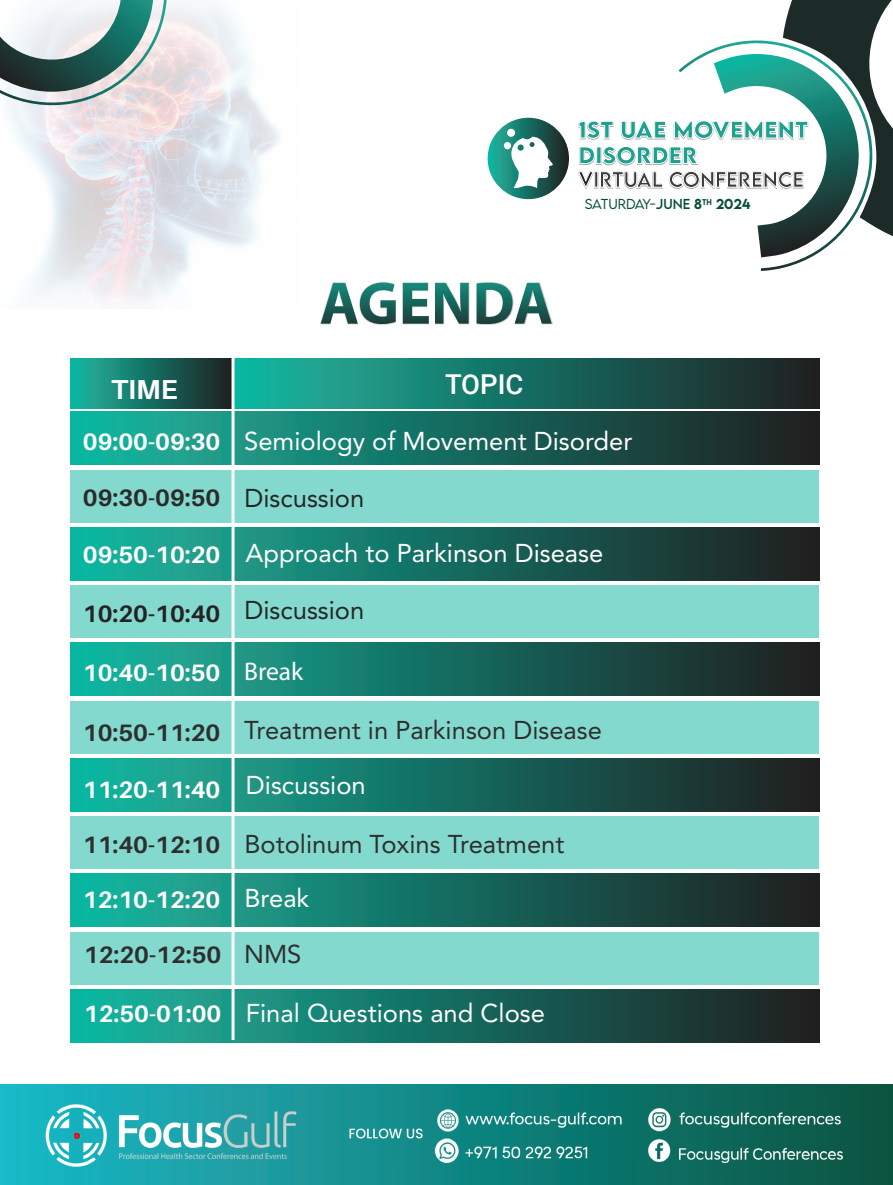
<style>
.page{position:relative;width:893px;height:1185px;background:#fff}
.page>*{position:absolute;margin:0;border:0;box-sizing:border-box;transform-origin:0 0}
.t1{font:500 27.45px "Roboto";color:#fff}
.t2{font:700 27.45px "Aileron";color:#fff}
.t3{font:25.65px "Avenir LT Std";color:#fff}
.t4{font:25.65px "Avenir LT Std";color:#2e2f2f}
.t5{font:25.65px "Avenir LT Std";color:#252626}
.t6{font:25.65px "Myriad Pro";color:#fff}
.t7{font:700 23.7px "Aileron";color:#fff}
.t8{font:700 23.7px "Aileron";color:#2e2f2f}
.t9{font:700 23.7px "Aileron";color:#2b2b2b}
.t10{font:700 23.7px "Aileron";color:#242424}
.t11{font:700 21.3px/25.5px "LEMONMILK";color:#1ea18e}
.t12{font:500 19.65px "LEMONMILK";color:#3d3d3c}
.t13{font:300 12.75px "LEMONMILK";letter-spacing:-.04em;color:#084f36}
.s1{color:#1f2725}
.s2{font-weight:400}
.s3{font-weight:500}
</style>
<div class="page">
<img style="left:8px;top:5px;width:272px;height:296px">
<svg style="left:0;top:0;width:167px;height:108px"></svg>
<svg style="left:578px;top:0;width:315px;height:257px"></svg>
<svg style="left:488px;top:118px;width:81px;height:81px"></svg>
<svg style="left:510px;top:137px;width:43px;height:52px"></svg>
<div style="left:507px;top:129px;width:8px;height:8px;background:#fff;border-radius:50%"></div>
<div style="left:504px;top:142px;width:7px;height:7px;background:#fff;border-radius:50%"></div>
<img style="left:320px;top:282px;width:233px;height:43px">
<svg style="left:321px;top:283px;width:75px;height:41px"></svg>
<svg style="left:403px;top:283px;width:26px;height:41px"></svg>
<svg style="left:435px;top:283px;width:34px;height:41px"></svg>
<svg style="left:477px;top:283px;width:75px;height:41px"></svg>
<div style="left:71px;top:412px;width:748px;height:53px;background:linear-gradient(to right,#16baa3,#1b1f1e)"></div>
<div style="left:71px;top:527px;width:748px;height:53px;background:linear-gradient(to right,#16baa3,#1b1f1e)"></div>
<div style="left:71px;top:470px;width:748px;height:52px;background:#84d9ce"></div>
<div style="left:71px;top:643px;width:748px;height:52px;background:linear-gradient(to right,#16baa3,#1b1f1e)"></div>
<div style="left:71px;top:585px;width:748px;height:53px;background:#84d9ce"></div>
<div style="left:71px;top:758px;width:748px;height:53px;background:linear-gradient(to right,#16baa3,#1b1f1e)"></div>
<div style="left:71px;top:701px;width:748px;height:52px;background:#84d9ce"></div>
<div style="left:71px;top:874px;width:748px;height:52px;background:linear-gradient(to right,#16baa3,#1b1f1e)"></div>
<div style="left:71px;top:816px;width:748px;height:53px;background:#84d9ce"></div>
<div style="left:71px;top:989px;width:748px;height:53px;background:linear-gradient(to right,#16baa3,#1b1f1e)"></div>
<div style="left:71px;top:931px;width:748px;height:53px;background:#84d9ce"></div>
<div style="left:71px;top:359px;width:162px;height:50px;background:linear-gradient(to right,#14b7a0,#202625)"></div>
<div style="left:233px;top:359px;width:586px;height:50px;background:linear-gradient(to right,#16baa3,#1d2020)"></div>
<hr style="left:232px;top:351px;width:3px;height:689px;background:#fff">
<div style="left:0;top:1084px;width:893px;height:101px;background:#18b8c5"></div>
<img style="left:45px;top:1084px;width:846px;height:101px">
<p class="t11" style="left:578px;top:117px;width:231px">1ST UAE MOVEMENT<br>DiSORDER</p>
<p class="t12" style="left:578px;top:166px;width:227px"><span class="s1">V</span>iRTUAL CONFERENCE</p>
<p class="t13" style="left:585px;top:196px;width:167px">SATURDAY-<span class="s2">JUNE</span> <span class="s3">8</span><sup>TH</sup> <span class="s3">2024</span></p>
<p class="t2" style="left:111px;top:374px;width:68px">TIME</p>
<p class="t1" style="left:445px;top:365px;width:80px">TOPIC</p>
<p class="t7" style="left:83px;top:428px;width:139px">09:00-09:30</p>
<p class="t3" style="left:244px;top:426px;width:390px">Semiology of Movement Disorder</p>
<p class="t9" style="left:83px;top:485px;width:139px">09:30-09:50</p>
<p class="t7" style="left:83px;top:541px;width:139px">09:50-10:20</p>
<p class="t10" style="left:83px;top:600px;width:139px">10:20-10:40</p>
<p class="t5" style="left:244px;top:483px;width:121px">Discussion</p>
<p class="t3" style="left:245px;top:538px;width:359px">Approach to Parkinson Disease</p>
<p class="t5" style="left:244px;top:595px;width:121px">Discussion</p>
<p class="t7" style="left:83px;top:659px;width:139px">10:40-10:50</p>
<p class="t6" style="left:244px;top:656px;width:61px">Break</p>
<p class="t8" style="left:83px;top:719px;width:139px">10:50-11:20</p>
<p class="t7" style="left:83px;top:776px;width:139px">11:20-11:40</p>
<p class="t8" style="left:83px;top:832px;width:139px">11:40-12:10</p>
<p class="t7" style="left:83px;top:887px;width:139px">12:10-12:20</p>
<p class="t8" style="left:84px;top:941px;width:139px">12:20-12:50</p>
<p class="t7" style="left:84px;top:1001px;width:139px">12:50-01:00</p>
<p class="t4" style="left:244px;top:715px;width:359px">Treatment in Parkinson Disease</p>
<p class="t3" style="left:246px;top:770px;width:121px">Discussion</p>
<p class="t4" style="left:244px;top:829px;width:321px">Botolinum Toxins Treatment</p>
<p class="t3" style="left:244px;top:883px;width:66px">Break</p>
<p class="t4" style="left:244px;top:939px;width:59px">NMS</p>
<p class="t3" style="left:246px;top:998px;width:301px">Final Questions and Close</p>
</div>
